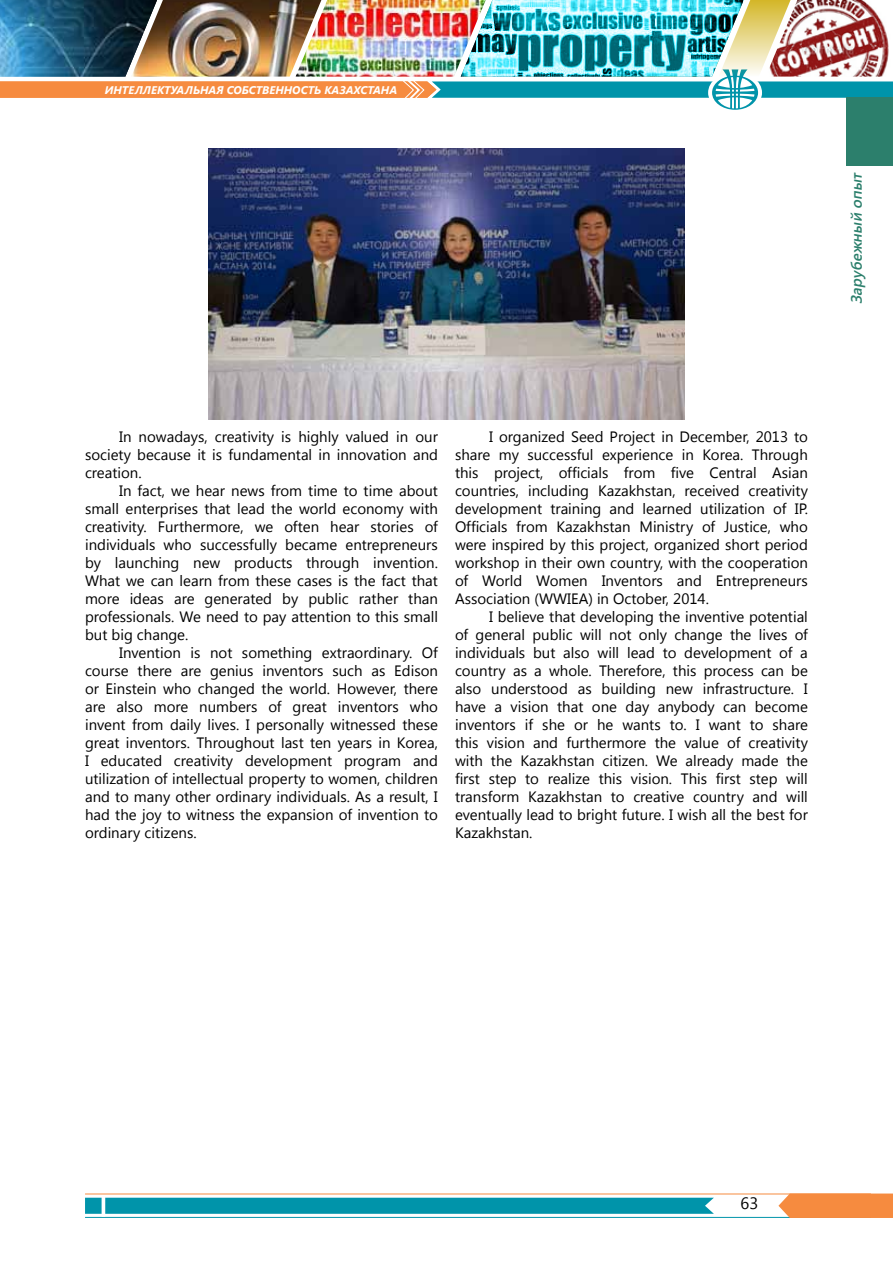
<style>
.page{position:relative;width:893px;height:1263px;background:#fff}
.page>*{position:absolute;margin:0;border:0;box-sizing:border-box;transform-origin:0 0}
.t1{font:16.5px "Segoe UI";color:#000}
.t2{font:15px/18px "Segoe UI";color:#000;text-align:justify}
.t3{font:italic 600 15px "Segoe UI";color:#2c7f6c}
.t4{font:italic 700 11.1px "Segoe UI";color:#fff}
</style>
<div class="page">
<hr style="left:85px;top:1193px;width:786px;height:1px;background:#f68b3f">
<hr style="left:85px;top:1217px;width:786px;height:1px;background:#0094aa">
<svg style="left:778px;top:1193px;width:115px;height:25px;background:#f5914a"></svg>
<svg style="left:85px;top:1198px;width:629px;height:16px;background:#0596ab"></svg>
<hr style="left:102px;top:1196px;width:3px;height:21px;background:#fff">
<img style="left:0;top:0;width:893px;height:110px">
<img style="left:461px;top:0;width:282px;height:77px">
<img style="left:131px;top:0;width:196px;height:77px">
<div style="left:846px;top:98px;width:47px;height:68px;background:#2c7f6c"></div>
<img style="left:209px;top:149px;width:475px;height:271px">
<p class="t4" style="left:105px;top:82px;width:294px">ИНТЕЛЛЕКТУАЛЬНАЯ СОБСТВЕННОСТЬ КАЗАХСТАНА</p>
<p class="t3" style="left:846px;top:304px;width:135px;rotate:-90deg">Зарубежный опыт</p>
<p class="t2" style="left:85px;top:426px;width:354px;text-indent:34px">In nowadays, creativity is highly valued in our society because it is fundamental in innovation and creation.</p>
<p class="t2" style="left:85px;top:480px;width:354px;text-indent:34px">In fact, we hear news from time to time about small enterprises that lead the world economy with creativity. Furthermore, we often hear stories of individuals who successfully became entrepreneurs by launching new products through invention.<br>What we can learn from these cases is the fact that more ideas are generated by public rather than professionals. We need to pay attention to this small but big change.</p>
<p class="t2" style="left:85px;top:642px;width:354px;text-indent:34px">Invention is not something extraordinary. Of course there are genius inventors such as Edison or Einstein who changed the world. However, there are also more numbers of great inventors who invent from daily lives. I personally witnessed these great inventors. Throughout last ten years in Korea, I educated creativity development program and utilization of intellectual property to women, children and to many other ordinary individuals. As a result, I had the joy to witness the expansion of invention to ordinary citizens.</p>
<p class="t2" style="left:455px;top:426px;width:354px;text-indent:34px">I organized Seed Project in December, 2013 to share my successful experience in Korea. Through this project, officials from five Central Asian countries, including Kazakhstan, received creativity development training and learned utilization of IP.<br>Officials from Kazakhstan Ministry of Justice, who were inspired by this project, organized short period workshop in their own country, with the cooperation of World Women Inventors and Entrepreneurs Association (WWIEA) in October, 2014.</p>
<p class="t2" style="left:455px;top:606px;width:354px;text-indent:34px">I believe that developing the inventive potential of general public will not only change the lives of individuals but also will lead to development of a country as a whole. Therefore, this process can be also understood as building new infrastructure. I have a vision that one day anybody can become inventors if she or he wants to. I want to share this vision and furthermore the value of creativity with the Kazakhstan citizen. We already made the first step to realize this vision. This first step will transform Kazakhstan to creative country and will eventually lead to bright future. I wish all the best for Kazakhstan.</p>
<p class="t1" style="left:741px;top:1192px;width:19px">63</p>
</div>
